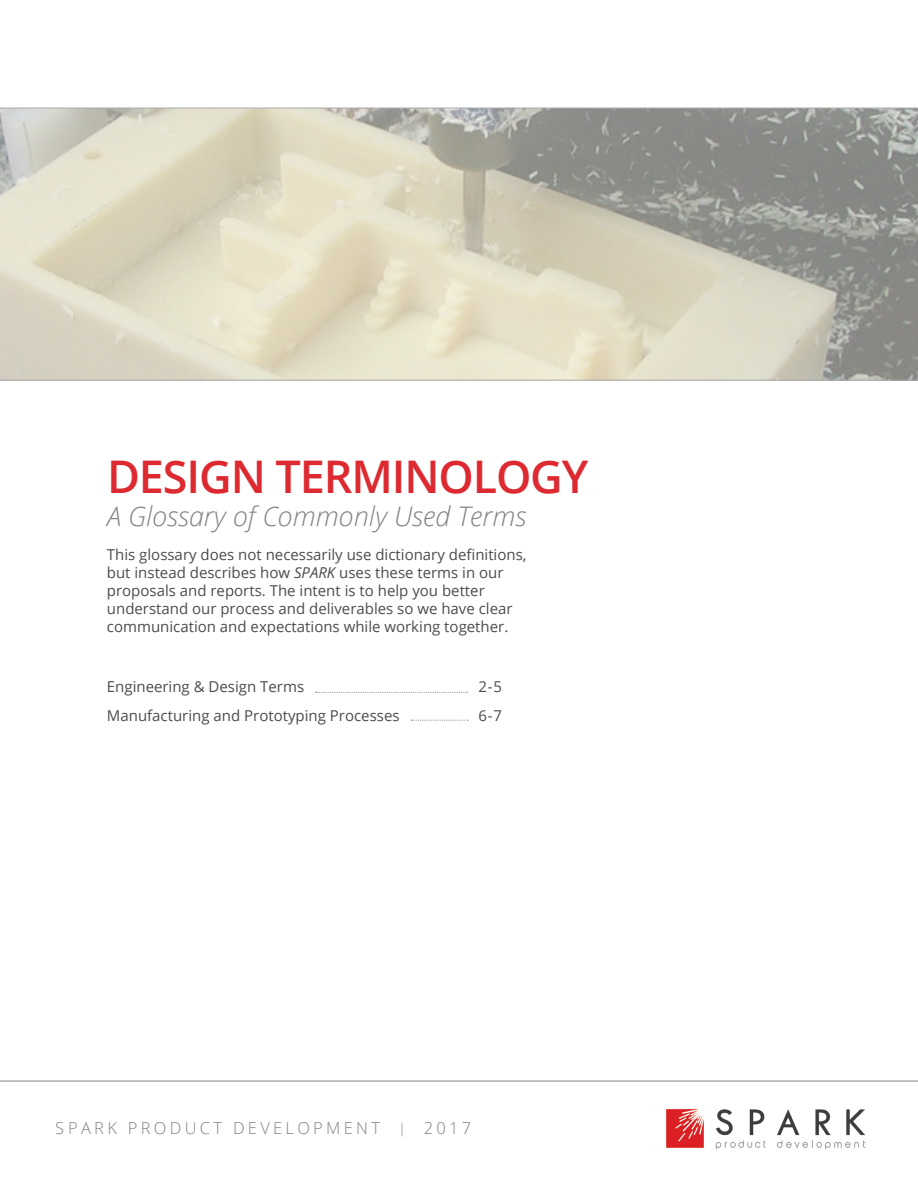
<style>
.page{position:relative;width:918px;height:1188px;background:#fff}
.page>*{position:absolute;margin:0;border:0;box-sizing:border-box;transform-origin:0 0}
.t1{font:600 45px "Open Sans";letter-spacing:-.025em;color:#dd2a31}
.t2{font:italic 300 27px "Open Sans";color:#808285}
.t3{font:300 16.5px "Open Sans";letter-spacing:.2em;color:#808285}
.t4{font:15px/18px "Open Sans";color:#4b4c4d}
.s1{font-style:italic}
.s2{font-size:13.5px}
</style>
<div class="page">
<hr style="left:0;top:1081px;width:918px;height:1px;background:#808285">
<img style="left:666px;top:1109px;width:200px;height:41px">
<svg style="left:0;top:108px;width:918px;height:273px;background:#c8c5b4"></svg>
<svg style="left:316px;top:692px;width:152px;height:1px"></svg>
<svg style="left:411px;top:720px;width:57px;height:1px"></svg>
<p class="t1" style="left:107px;top:446px;width:483px">DESIGN TERMINOLOGY</p>
<p class="t2" style="left:107px;top:497px;width:421px">A Glossary of Commonly Used Terms</p>
<p class="t4" style="left:107px;top:545px;width:421px">This glossary does not necessarily use dictionary definitions, but instead describes how <span class="s1">SPARK</span> uses these terms in our proposals and reports. The intent is to help you better understand our process and deliverables so we have clear communication and expectations while working together.</p>
<p class="t4" style="left:107px;top:677px;width:199px">Engineering &amp; Design Terms</p>
<p class="t4" style="left:478px;top:677px;width:25px">2 - 5</p>
<p class="t4" style="left:107px;top:706px;width:294px">Manufacturing and Prototyping Processes</p>
<p class="t4" style="left:478px;top:706px;width:25px">6 - 7</p>
<p class="t3" style="left:56px;top:1117px;width:417px">SPARK PRODUCT DEVELOPMENT <span class="s2">|</span> 2017</p>
</div>
